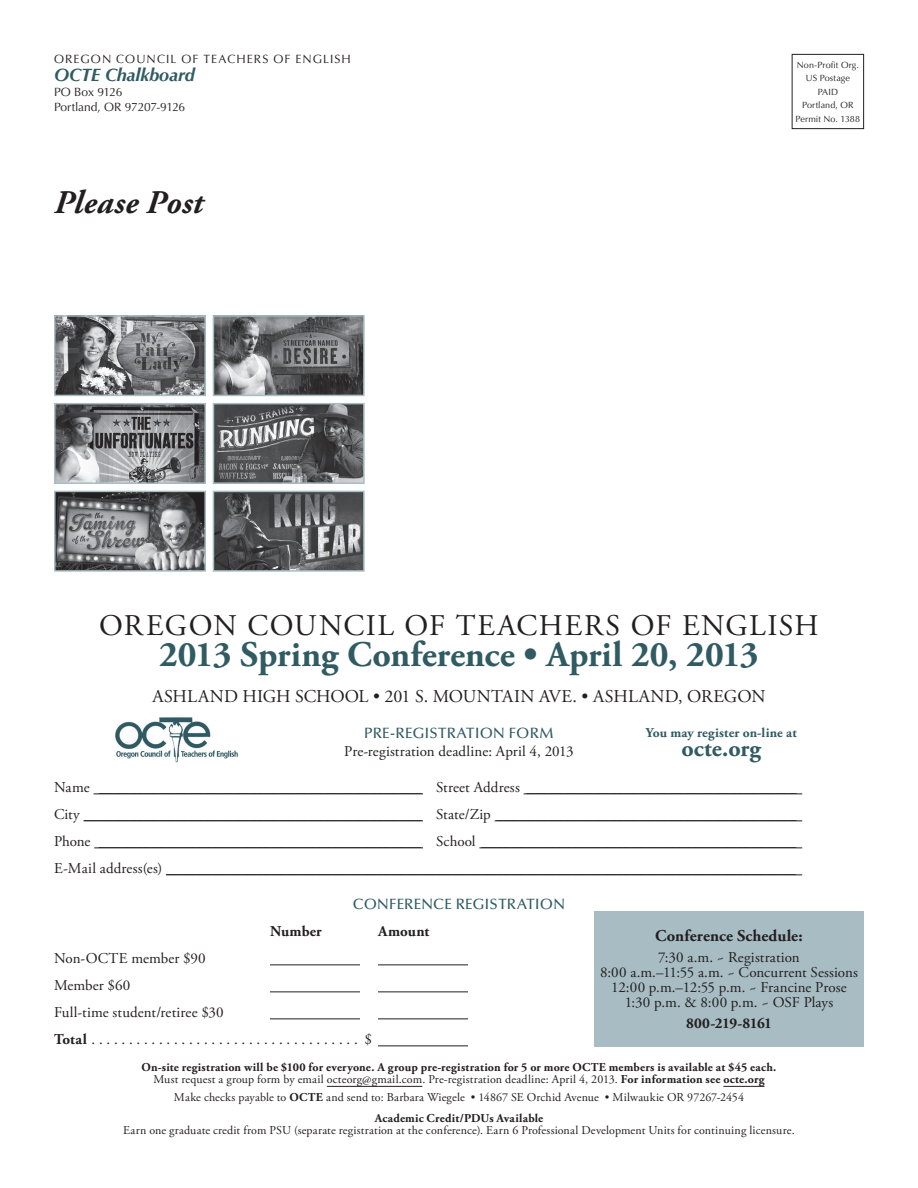
<style>
.page{position:relative;width:918px;height:1188px;background:#fff}
.page>*{position:absolute;margin:0;border:0;box-sizing:border-box;transform-origin:0 0}
.body_first_para{font:700 36px "Adobe Garamond Pro";color:#305b63}
.bulleted{font:italic 700 33px "Adobe Garamond Pro";letter-spacing:.005em;color:#231f20}
.body_first_para-2{font:30px "Adobe Garamond Pro";letter-spacing:.05em;color:#231f20}
.body_first_para-3{font:700 24px "Adobe Garamond Pro";color:#305b63}
.body_first_para-4{font:18px "Adobe Garamond Pro";color:#231f20}
.text{font:italic 700 18px "Optima LT Std";letter-spacing:-.005em;color:#305b63}
.body_first_para-5{font:700 16.5px "Adobe Garamond Pro";letter-spacing:.005em;color:#231f20}
.body_first_para-6{font:15px "Adobe Garamond Pro";letter-spacing:.005em;color:#231f20}
.body_first_para-7{font:500 15px "Optima LT Std";letter-spacing:.01em;color:#305b63}
.body_first_para-8{font:700 15px "Adobe Garamond Pro";color:#231f20}
.body_first_para-9{font:700 15px "Adobe Garamond Pro";letter-spacing:-.035em;color:#231f20}
.body_first_para-10{font:700 13.5px "Adobe Garamond Pro";letter-spacing:.015em;color:#305b63}
.body_first_para-11{font:12px "Adobe Garamond Pro";letter-spacing:.015em;color:#231f20}
.body_first_para-12{font:700 12px "Adobe Garamond Pro";letter-spacing:.015em;color:#231f20}
.text-2{font:12px "Optima LT Std";letter-spacing:.08em;color:#231f20}
.text-3{font:12px "Optima LT Std";letter-spacing:-.01em;color:#231f20}
.text-4{font:12px "Optima LT Std";letter-spacing:-.025em;color:#231f20}
.text-5{font:9px "Optima LT Std";letter-spacing:.01em;color:#231f20}
.s1{font-weight:700}
</style>
<div class="page">
<div style="left:792px;top:54px;width:72px;height:75px;border:1px solid #231f20"></div>
<hr style="left:94px;top:793px;width:329px;height:1px;background:#231f20">
<hr style="left:524px;top:793px;width:278px;height:1px;background:#231f20">
<hr style="left:84px;top:820px;width:339px;height:1px;background:#231f20">
<hr style="left:495px;top:820px;width:307px;height:1px;background:#231f20">
<hr style="left:94px;top:847px;width:329px;height:1px;background:#231f20">
<hr style="left:479px;top:847px;width:323px;height:1px;background:#231f20">
<hr style="left:166px;top:874px;width:636px;height:1px;background:#231f20">
<hr style="left:270px;top:964px;width:90px;height:1px;background:#231f20">
<hr style="left:378px;top:964px;width:90px;height:1px;background:#231f20">
<hr style="left:270px;top:991px;width:90px;height:1px;background:#231f20">
<hr style="left:378px;top:991px;width:90px;height:1px;background:#231f20">
<hr style="left:270px;top:1018px;width:90px;height:1px;background:#231f20">
<hr style="left:378px;top:1018px;width:90px;height:1px;background:#231f20">
<hr style="left:378px;top:1045px;width:90px;height:1px;background:#231f20">
<hr style="left:327px;top:1086px;width:95px;height:1px;background:#231f20">
<hr style="left:723px;top:1086px;width:42px;height:1px;background:#231f20">
<img style="left:115px;top:717px;width:123px;height:46px">
<div style="left:594px;top:911px;width:270px;height:135px;background:#a7bdc3"></div>
<img style="left:216px;top:494px;width:146px;height:75px">
<div style="left:213px;top:491px;width:152px;height:81px;border:2px solid #a7bdc3"></div>
<img style="left:57px;top:494px;width:146px;height:75px">
<div style="left:54px;top:491px;width:152px;height:81px;border:2px solid #a7bdc3"></div>
<img style="left:216px;top:406px;width:146px;height:75px">
<div style="left:213px;top:403px;width:152px;height:81px;border:2px solid #a7bdc3"></div>
<img style="left:57px;top:406px;width:146px;height:75px">
<div style="left:54px;top:403px;width:152px;height:81px;border:2px solid #a7bdc3"></div>
<img style="left:216px;top:318px;width:146px;height:75px">
<div style="left:213px;top:315px;width:152px;height:81px;border:2px solid #a7bdc3"></div>
<img style="left:57px;top:318px;width:146px;height:75px">
<div style="left:54px;top:315px;width:152px;height:81px;border:2px solid #a7bdc3"></div>
<p class="text-2" style="left:54px;top:52px;width:298px">OREGON COUNCIL OF TEACHERS OF ENGLISH</p>
<p class="text" style="left:54px;top:64px;width:142px">OCTE Chalkboard</p>
<p class="text-4" style="left:54px;top:85px;width:70px">PO Box 9126</p>
<p class="text-3" style="left:54px;top:100px;width:133px">Portland, OR 97207-9126</p>
<p class="bulleted" style="left:54px;top:183px;width:151px">Please Post</p>
<p class="text-5" style="left:797px;top:60px;width:64px">Non-Profit Org.</p>
<p class="text-5" style="left:806px;top:73px;width:46px">US Postage</p>
<p class="text-5" style="left:818px;top:87px;width:22px">PAID</p>
<p class="text-5" style="left:802px;top:100px;width:53px">Portland, OR</p>
<p class="text-5" style="left:796px;top:114px;width:66px">Permit No. 1388</p>
<p class="body_first_para-2" style="left:99px;top:608px;width:721px">OREGON COUNCIL OF TEACHERS OF ENGLISH</p>
<p class="body_first_para" style="left:159px;top:634px;width:601px">2013 Spring Conference • April 20, 2013</p>
<p class="body_first_para-4" style="left:152px;top:686px;width:615px">ASHLAND HIGH SCHOOL • 201 S. MOUNTAIN AVE. • ASHLAND, OREGON</p>
<p class="body_first_para-7" style="left:364px;top:725px;width:191px">PRE-REGISTRATION FORM</p>
<p class="body_first_para-6" style="left:344px;top:743px;width:231px">Pre-registration deadline: April 4, 2013</p>
<p class="body_first_para-6" style="left:54px;top:779px;width:744px">Name ___________________________________________ Street Address ____________________________________</p>
<p class="body_first_para-6" style="left:54px;top:806px;width:744px">City _____________________________________________ State/Zip ________________________________________</p>
<p class="body_first_para-6" style="left:54px;top:833px;width:744px">Phone ___________________________________________ School __________________________________________</p>
<p class="body_first_para-6" style="left:54px;top:860px;width:744px">E-Mail address(es) ____________________________________________________________________________________</p>
<p class="body_first_para-7" style="left:353px;top:896px;width:214px">CONFERENCE REGISTRATION</p>
<p class="body_first_para-8" style="left:270px;top:923px;width:53px">Number</p>
<p class="body_first_para-8" style="left:378px;top:923px;width:53px">Amount</p>
<p class="body_first_para-6" style="left:54px;top:950px;width:153px">Non-OCTE member $90</p>
<p class="body_first_para-6" style="left:54px;top:977px;width:78px">Member $60</p>
<p class="body_first_para-6" style="left:54px;top:1004px;width:171px">Full-time student/retiree $30</p>
<p class="body_first_para-6" style="left:54px;top:1031px;width:39px"><span class="s1">Total</span>.....................................</p>
<p class="body_first_para-6" style="left:364px;top:1031px;width:9px">$</p>
<p class="body_first_para-12" style="left:142px;top:1061px;width:636px">On-site registration will be $100 for everyone. A group pre-registration for 5 or more OCTE members is available at $45 each.</p>
<p class="body_first_para-11" style="left:153px;top:1072px;width:613px">Must request a group form by email octeorg@gmail.com. Pre-registration deadline: April 4, 2013. <span class="s1">For information see octe.org</span></p>
<p class="body_first_para-11" style="left:174px;top:1090px;width:572px">Make checks payable to <span class="s1">OCTE</span> and send to: Barbara Wiegele • 14867 SE Orchid Avenue • Milwaukie OR 97267-2454</p>
<p class="body_first_para-12" style="left:375px;top:1112px;width:170px">Academic Credit/PDUs Available</p>
<p class="body_first_para-11" style="left:123px;top:1123px;width:673px">Earn one graduate credit from PSU (separate registration at the conference). Earn 6 Professional Development Units for continuing licensure.</p>
<p class="body_first_para-10" style="left:646px;top:725px;width:153px">You may register on-line at</p>
<p class="body_first_para-3" style="left:681px;top:735px;width:81px">octe.org</p>
<p class="body_first_para-5" style="left:655px;top:926px;width:149px">Conference Schedule:</p>
<p class="body_first_para-6" style="left:658px;top:948px;width:143px">7:30 a.m. ~ Registration</p>
<p class="body_first_para-6" style="left:600px;top:963px;width:259px">8:00 a.m.–11:55 a.m. ~ Concurrent Sessions</p>
<p class="body_first_para-6" style="left:611px;top:978px;width:237px">12:00 p.m.–12:55 p.m. ~ Francine Prose</p>
<p class="body_first_para-6" style="left:625px;top:993px;width:210px">1:30 p.m. &amp; 8:00 p.m. ~ OSF Plays</p>
<p class="body_first_para-9" style="left:686px;top:1015px;width:87px">800-219-8161</p>
</div>
